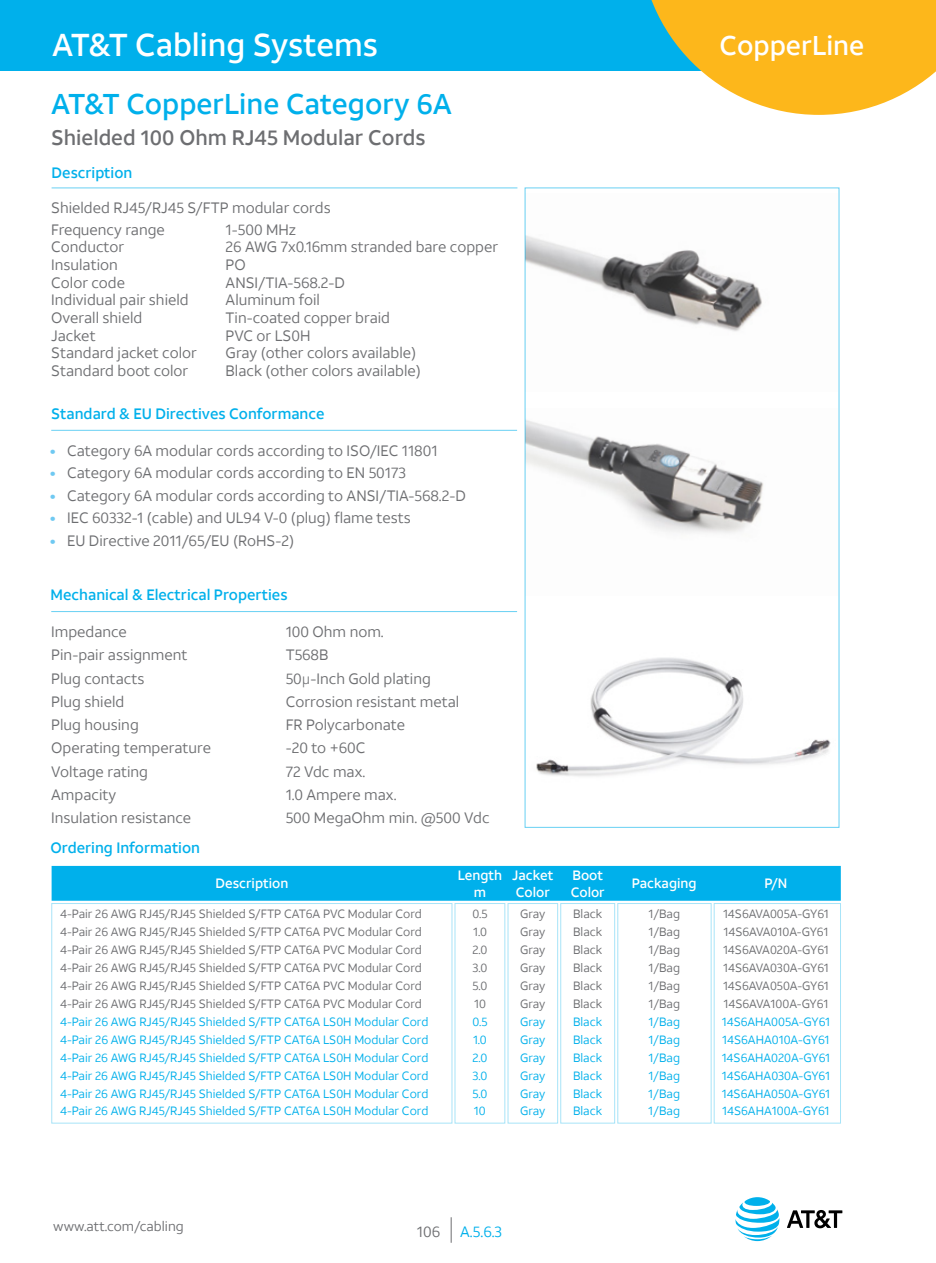
<style>
.page{position:relative;width:936px;height:1263px;background:#fff}
.page>*{position:absolute;margin:0;border:0;box-sizing:border-box;transform-origin:0 0}
.t1{font:500 31.5px "ATT Aleck Sans";color:#fff}
.t2{font:500 28.5px "ATT Aleck Sans";color:#00b0eb}
.t3{font:500 27px "ATT Aleck Sans";color:#fff}
.t4{font:500 21px "ATT Aleck Sans";color:#6d6e71}
.t5{font:15px/21.5px "ATT Aleck Sans";color:#6d6e71}
.t6{font:500 15px "ATT Aleck Sans";color:#00b0eb}
.t7{font:15px "ATT Aleck Sans";color:#00b0eb}
.t8{font:500 13.5px/16.2px "ATT Aleck Sans";color:#fff}
.t9{font:13.5px "ATT Aleck Sans";color:#6d6e71}
.t10{font:12px "ATT Aleck Sans";color:#00b0eb}
.t11{font:12px "ATT Aleck Sans";color:#6d6e71}
.s1{font-weight:900;color:#6fc9f2}
.s2{font-family:"Clearview ATT";font-weight:300}
</style>
<div class="page">
<hr style="left:935px;top:0;width:1px;height:71px;background:#00b0eb">
<div style="left:0;top:0;width:733px;height:71px;background:#00b0eb"></div>
<svg style="left:651px;top:0;width:284px;height:115px"></svg>
<svg style="left:451px;top:1217px;width:1px;height:26px"></svg>
<svg style="left:787px;top:1210px;width:55px;height:18px"></svg>
<svg style="left:735px;top:1197px;width:44px;height:44px"></svg>
<hr style="left:51px;top:430px;width:466px;height:1px;background:#00b0eb">
<hr style="left:51px;top:611px;width:466px;height:1px;background:#00b0eb">
<div style="left:52px;top:866px;width:788px;height:35px;background:#00b0eb"></div>
<img style="left:526px;top:235px;width:236px;height:97px">
<img style="left:526px;top:420px;width:238px;height:113px">
<img style="left:536px;top:657px;width:295px;height:119px">
<hr style="left:52px;top:188px;width:465px;height:1px;background:#00b0eb">
<h1 class="t1" style="left:52px;top:25px;width:327px">AT&amp;T Cabling Systems</h1>
<h3 class="t3" style="left:719px;top:29px;width:146px">CopperLine</h3>
<h2 class="t2" style="left:51px;top:86px;width:402px">AT&amp;T CopperLine Category 6A</h2>
<h3 class="t4" style="left:51px;top:125px;width:376px">Shielded 100 Ohm RJ45 Modular Cords</h3>
<p class="t6" style="left:52px;top:163px;width:82px">Description</p>
<p class="t5" style="left:51px;top:197px;width:281px">Shielded RJ45/RJ45 S/FTP modular cords<br>Frequency range</p>
<p class="t5" style="left:225px;top:219px;width:72px">1-500 MHz</p>
<p class="t5" style="left:51px;top:236px;width:74px">Conductor</p>
<p class="t5" style="left:225px;top:236px;width:274px">26 AWG 7x0.16mm stranded bare copper</p>
<p class="t5" style="left:51px;top:254px;width:68px">Insulation</p>
<p class="t5" style="left:225px;top:254px;width:22px">PO</p>
<p class="t5" style="left:51px;top:272px;width:75px">Color code</p>
<p class="t5" style="left:225px;top:272px;width:121px">ANSI/TIA-568.2-D</p>
<p class="t5" style="left:51px;top:289px;width:139px">Individual pair shield</p>
<p class="t5" style="left:225px;top:289px;width:96px">Aluminum foil</p>
<p class="t5" style="left:51px;top:307px;width:93px">Overall shield</p>
<p class="t5" style="left:225px;top:307px;width:166px">Tin-coated copper braid</p>
<p class="t5" style="left:51px;top:325px;width:46px">Jacket</p>
<p class="t5" style="left:225px;top:325px;width:86px">PVC or LS0H</p>
<p class="t5" style="left:51px;top:342px;width:147px">Standard jacket color</p>
<p class="t5" style="left:225px;top:342px;width:192px">Gray (other colors available)</p>
<p class="t5" style="left:51px;top:360px;width:139px">Standard boot color</p>
<p class="t5" style="left:225px;top:360px;width:197px">Black (other colors available)</p>
<p class="t6" style="left:51px;top:405px;width:275px">Standard &amp; EU Directives Conformance</p>
<p class="t5" style="left:50px;top:440px;width:389px"><span class="s1">•</span> Category 6A modular cords according to ISO/IEC 11801</p>
<p class="t5" style="left:50px;top:462px;width:357px"><span class="s1">•</span> Category 6A modular cords according to EN 50173</p>
<p class="t5" style="left:50px;top:485px;width:417px"><span class="s1">•</span> Category 6A modular cords according to ANSI/TIA-568.2-D</p>
<p class="t5" style="left:50px;top:507px;width:362px"><span class="s1">•</span> IEC 60332-1 (cable) and UL94 V-0 (plug) flame tests</p>
<p class="t5" style="left:50px;top:530px;width:245px"><span class="s1">•</span> EU Directive 2011/65/EU (RoHS-2)</p>
<p class="t6" style="left:51px;top:585px;width:238px">Mechanical &amp; Electrical Properties</p>
<p class="t5" style="left:51px;top:621px;width:77px">Impedance</p>
<p class="t5" style="left:286px;top:621px;width:100px">100 Ohm nom.</p>
<p class="t5" style="left:51px;top:644px;width:138px">Pin-pair assignment</p>
<p class="t5" style="left:286px;top:644px;width:44px">T568B</p>
<p class="t5" style="left:51px;top:667px;width:95px">Plug contacts</p>
<p class="t5" style="left:286px;top:667px;width:147px">50<span class="s2">µ</span>-Inch Gold plating</p>
<p class="t5" style="left:51px;top:691px;width:74px">Plug shield</p>
<p class="t5" style="left:286px;top:691px;width:175px">Corrosion resistant metal</p>
<p class="t5" style="left:51px;top:714px;width:89px">Plug housing</p>
<p class="t5" style="left:286px;top:714px;width:121px">FR Polycarbonate</p>
<p class="t5" style="left:51px;top:737px;width:161px">Operating temperature</p>
<p class="t5" style="left:286px;top:737px;width:81px">-20 to +60C</p>
<p class="t5" style="left:51px;top:760px;width:98px">Voltage rating</p>
<p class="t5" style="left:286px;top:760px;width:81px">72 Vdc max.</p>
<p class="t5" style="left:51px;top:784px;width:66px">Ampacity</p>
<p class="t5" style="left:286px;top:784px;width:112px">1.0 Ampere max.</p>
<p class="t5" style="left:51px;top:807px;width:141px">Insulation resistance</p>
<p class="t5" style="left:286px;top:807px;width:205px">500 MegaOhm min. @500 Vdc</p>
<p class="t6" style="left:51px;top:838px;width:151px">Ordering Information</p>
<p class="t8" style="left:215px;top:875px;width:74px">Description</p>
<p class="t8" style="left:458px;top:867px;width:46px;text-align:center">Length m</p>
<p class="t8" style="left:512px;top:867px;width:43px">Jacket<br>Color</p>
<p class="t8" style="left:570px;top:867px;width:36px">Boot<br>Color</p>
<p class="t8" style="left:632px;top:875px;width:66px">Packaging</p>
<p class="t8" style="left:764px;top:875px;width:24px">P/N</p>
<p class="t11" style="left:60px;top:907px;width:363px">4-Pair 26 AWG RJ45/RJ45 Shielded S/FTP CAT6A PVC Modular Cord</p>
<p class="t11" style="left:472px;top:907px;width:16px">0.5</p>
<p class="t11" style="left:520px;top:907px;width:27px">Gray</p>
<p class="t11" style="left:573px;top:907px;width:31px">Black</p>
<p class="t11" style="left:648px;top:907px;width:33px">1/Bag</p>
<p class="t11" style="left:723px;top:907px;width:107px">14S6AVA005A-GY61</p>
<p class="t11" style="left:60px;top:925px;width:363px">4-Pair 26 AWG RJ45/RJ45 Shielded S/FTP CAT6A PVC Modular Cord</p>
<p class="t11" style="left:473px;top:925px;width:15px">1.0</p>
<p class="t11" style="left:520px;top:925px;width:27px">Gray</p>
<p class="t11" style="left:573px;top:925px;width:31px">Black</p>
<p class="t11" style="left:648px;top:925px;width:33px">1/Bag</p>
<p class="t11" style="left:723px;top:925px;width:106px">14S6AVA010A-GY61</p>
<p class="t11" style="left:60px;top:942px;width:363px">4-Pair 26 AWG RJ45/RJ45 Shielded S/FTP CAT6A PVC Modular Cord</p>
<p class="t11" style="left:472px;top:942px;width:16px">2.0</p>
<p class="t11" style="left:520px;top:942px;width:27px">Gray</p>
<p class="t11" style="left:573px;top:942px;width:31px">Black</p>
<p class="t11" style="left:648px;top:942px;width:33px">1/Bag</p>
<p class="t11" style="left:723px;top:942px;width:107px">14S6AVA020A-GY61</p>
<p class="t11" style="left:60px;top:960px;width:363px">4-Pair 26 AWG RJ45/RJ45 Shielded S/FTP CAT6A PVC Modular Cord</p>
<p class="t11" style="left:472px;top:960px;width:16px">3.0</p>
<p class="t11" style="left:520px;top:960px;width:27px">Gray</p>
<p class="t11" style="left:573px;top:960px;width:31px">Black</p>
<p class="t11" style="left:648px;top:960px;width:33px">1/Bag</p>
<p class="t11" style="left:723px;top:960px;width:107px">14S6AVA030A-GY61</p>
<p class="t11" style="left:60px;top:978px;width:363px">4-Pair 26 AWG RJ45/RJ45 Shielded S/FTP CAT6A PVC Modular Cord</p>
<p class="t11" style="left:472px;top:978px;width:16px">5.0</p>
<p class="t11" style="left:520px;top:978px;width:27px">Gray</p>
<p class="t11" style="left:573px;top:978px;width:31px">Black</p>
<p class="t11" style="left:648px;top:978px;width:33px">1/Bag</p>
<p class="t11" style="left:723px;top:978px;width:107px">14S6AVA050A-GY61</p>
<p class="t11" style="left:60px;top:996px;width:363px">4-Pair 26 AWG RJ45/RJ45 Shielded S/FTP CAT6A PVC Modular Cord</p>
<p class="t11" style="left:474px;top:996px;width:13px">10</p>
<p class="t11" style="left:520px;top:996px;width:27px">Gray</p>
<p class="t11" style="left:573px;top:996px;width:31px">Black</p>
<p class="t11" style="left:648px;top:996px;width:33px">1/Bag</p>
<p class="t11" style="left:723px;top:996px;width:106px">14S6AVA100A-GY61</p>
<p class="t10" style="left:60px;top:1014px;width:370px">4-Pair 26 AWG RJ45/RJ45 Shielded S/FTP CAT6A LS0H Modular Cord</p>
<p class="t10" style="left:472px;top:1014px;width:16px">0.5</p>
<p class="t10" style="left:520px;top:1014px;width:27px">Gray</p>
<p class="t10" style="left:573px;top:1014px;width:31px">Black</p>
<p class="t10" style="left:648px;top:1014px;width:33px">1/Bag</p>
<p class="t10" style="left:721px;top:1014px;width:110px">14S6AHA005A-GY61</p>
<p class="t10" style="left:60px;top:1032px;width:370px">4-Pair 26 AWG RJ45/RJ45 Shielded S/FTP CAT6A LS0H Modular Cord</p>
<p class="t10" style="left:473px;top:1032px;width:15px">1.0</p>
<p class="t10" style="left:520px;top:1032px;width:27px">Gray</p>
<p class="t10" style="left:573px;top:1032px;width:31px">Black</p>
<p class="t10" style="left:648px;top:1032px;width:33px">1/Bag</p>
<p class="t10" style="left:722px;top:1032px;width:109px">14S6AHA010A-GY61</p>
<p class="t10" style="left:60px;top:1050px;width:370px">4-Pair 26 AWG RJ45/RJ45 Shielded S/FTP CAT6A LS0H Modular Cord</p>
<p class="t10" style="left:472px;top:1050px;width:16px">2.0</p>
<p class="t10" style="left:520px;top:1050px;width:27px">Gray</p>
<p class="t10" style="left:573px;top:1050px;width:31px">Black</p>
<p class="t10" style="left:648px;top:1050px;width:33px">1/Bag</p>
<p class="t10" style="left:721px;top:1050px;width:110px">14S6AHA020A-GY61</p>
<p class="t10" style="left:60px;top:1068px;width:370px">4-Pair 26 AWG RJ45/RJ45 Shielded S/FTP CAT6A LS0H Modular Cord</p>
<p class="t10" style="left:472px;top:1068px;width:16px">3.0</p>
<p class="t10" style="left:520px;top:1068px;width:27px">Gray</p>
<p class="t10" style="left:573px;top:1068px;width:31px">Black</p>
<p class="t10" style="left:648px;top:1068px;width:33px">1/Bag</p>
<p class="t10" style="left:721px;top:1068px;width:110px">14S6AHA030A-GY61</p>
<p class="t10" style="left:60px;top:1086px;width:370px">4-Pair 26 AWG RJ45/RJ45 Shielded S/FTP CAT6A LS0H Modular Cord</p>
<p class="t10" style="left:472px;top:1086px;width:16px">5.0</p>
<p class="t10" style="left:520px;top:1086px;width:27px">Gray</p>
<p class="t10" style="left:573px;top:1086px;width:31px">Black</p>
<p class="t10" style="left:648px;top:1086px;width:33px">1/Bag</p>
<p class="t10" style="left:721px;top:1086px;width:110px">14S6AHA050A-GY61</p>
<p class="t10" style="left:60px;top:1104px;width:370px">4-Pair 26 AWG RJ45/RJ45 Shielded S/FTP CAT6A LS0H Modular Cord</p>
<p class="t10" style="left:474px;top:1104px;width:13px">10</p>
<p class="t10" style="left:520px;top:1104px;width:27px">Gray</p>
<p class="t10" style="left:573px;top:1104px;width:31px">Black</p>
<p class="t10" style="left:648px;top:1104px;width:33px">1/Bag</p>
<p class="t10" style="left:722px;top:1104px;width:109px">14S6AHA100A-GY61</p>
<p class="t9" style="left:53px;top:1218px;width:132px">www.att.com/cabling</p>
<p class="t5" style="left:417px;top:1221px;width:25px">106</p>
<p class="t7" style="left:460px;top:1222px;width:44px">A.5.6.3</p>
</div>
